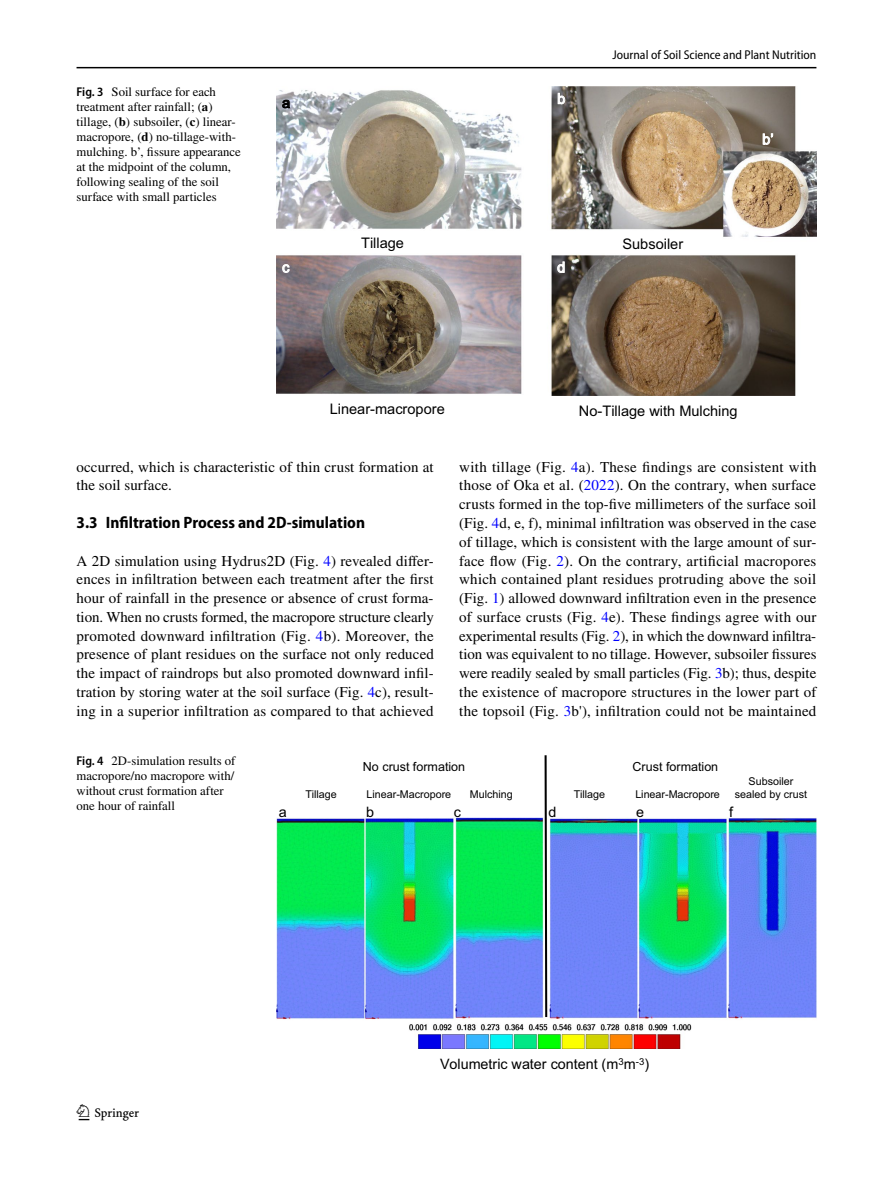
<style>
.page{position:relative;width:893px;height:1187px;background:#fff}
.page>*{position:absolute;margin:0;border:0;box-sizing:border-box;transform-origin:0 0}
.t1{font:22.5px "Springnew Regular 2";color:#000}
.t2{font:700 semi-condensed 16.5px "Myriad Pro";color:#000}
.t3{font:15px/18.8px "STIX";letter-spacing:.015em;color:#000;text-align:justify}
.t4{font:14.55px "Arial MT2";color:#000}
.t5{font:14.55px "Arial MT2";color:#fff}
.t6{font:14.4px "Arial MT3";color:#000}
.t7{font:12.75px/15px "STIX";color:#000}
.t8{font:semi-condensed 12.75px "Myriad Pro";color:#000}
.t9{font:12.6px "Arial MT3";color:#000}
.t10{font:10.8px/12.9px "Arial MT3";color:#000;text-align:center}
.s1{font-family:"Myriad Pro";font-weight:600;font-stretch:semi-condensed}
.s2{font-weight:700}
.s3{color:#00f}
</style>
<div class="page">
<hr style="left:77px;top:67px;width:739px;height:1px;background:#000">
<img style="left:276px;top:87px;width:540px;height:309px">
<img style="left:276px;top:817px;width:540px;height:231px">
<svg style="left:545px;top:755px;width:2px;height:261px"></svg>
<p class="t7" style="left:77px;top:85px;width:166px"><span class="s1">Fig. 3</span> Soil surface for each treatment after rainfall; (<span class="s2">a</span>) tillage, (<span class="s2">b</span>) subsoiler, (<span class="s2">c</span>) linear&shy;macropore, (<span class="s2">d</span>) no-tillage-with&shy;mulching. b’, fissure appearance at the midpoint of the column, following sealing of the soil surface with small particles</p>
<p class="t4" style="left:282px;top:93px;width:10px">a</p>
<p class="t5" style="left:557px;top:89px;width:10px">b</p>
<p class="t8" style="left:612px;top:48px;width:205px">Journal of Soil Science and Plant Nutrition</p>
<p class="t5" style="left:762px;top:129px;width:13px">b’</p>
<p class="t4" style="left:361px;top:233px;width:44px">Tillage</p>
<p class="t4" style="left:622px;top:234px;width:62px">Subsoiler</p>
<p class="t5" style="left:282px;top:257px;width:9px">c</p>
<p class="t5" style="left:557px;top:257px;width:10px">d</p>
<p class="t4" style="left:330px;top:399px;width:117px">Linear-macropore</p>
<p class="t4" style="left:579px;top:400px;width:160px">No-Tillage with Mulching</p>
<p class="t3" style="left:77px;top:458px;width:359px">occurred, which is characteristic of thin crust formation at the soil surface.</p>
<p class="t2" style="left:77px;top:513px;width:290px">3.3 Infiltration Process and 2D‑simulation</p>
<p class="t3" style="left:77px;top:552px;width:359px">A 2D simulation using Hydrus2D (Fig. <span class="s3">4</span>) revealed differ&shy;ences in infiltration between each treatment after the first hour of rainfall in the presence or absence of crust forma&shy;tion. When no crusts formed, the macropore structure clearly promoted downward infiltration (Fig. <span class="s3">4</span>b). Moreover, the presence of plant residues on the surface not only reduced the impact of raindrops but also promoted downward infil&shy;tration by storing water at the soil surface (Fig. <span class="s3">4</span>c), result&shy;ing in a superior infiltration as compared to that achieved</p>
<p class="t3" style="left:459px;top:458px;width:359px">with tillage (Fig. <span class="s3">4</span>a). These findings are consistent with those of Oka et al. (<span class="s3">2022</span>). On the contrary, when surface crusts formed in the top-five millimeters of the surface soil (Fig. <span class="s3">4</span>d, e, f), minimal infiltration was observed in the case of tillage, which is consistent with the large amount of sur&shy;face flow (Fig. <span class="s3">2</span>). On the contrary, artificial macropores which contained plant residues protruding above the soil (Fig. <span class="s3">1</span>) allowed downward infiltration even in the presence of surface crusts (Fig. <span class="s3">4</span>e). These findings agree with our experimental results (Fig. <span class="s3">2</span>), in which the downward infiltra&shy;tion was equivalent to no tillage. However, subsoiler fissures were readily sealed by small particles (Fig. <span class="s3">3</span>b); thus, despite the existence of macropore structures in the lower part of the topsoil (Fig. <span class="s3">3</span>b'), infiltration could not be maintained</p>
<p class="t7" style="left:77px;top:753px;width:160px"><span class="s1">Fig. 4</span> 2D-simulation results of macropore/no macropore with/ without crust formation after one hour of rainfall</p>
<p class="t9" style="left:363px;top:757px;width:104px">No crust formation</p>
<p class="t9" style="left:633px;top:757px;width:87px">Crust formation</p>
<p class="t10" style="left:306px;top:787px;width:33px">Tillage</p>
<p class="t10" style="left:366px;top:787px;width:86px">Linear-Macropore</p>
<p class="t10" style="left:470px;top:787px;width:44px">Mulching</p>
<p class="t10" style="left:574px;top:787px;width:33px">Tillage</p>
<p class="t10" style="left:635px;top:787px;width:86px">Linear-Macropore</p>
<p class="t10" style="left:735px;top:774px;width:74px">Subsoiler sealed by crust</p>
<p class="t6" style="left:279px;top:801px;width:9px">a</p>
<p class="t6" style="left:366px;top:801px;width:9px">b</p>
<p class="t6" style="left:454px;top:801px;width:9px">c</p>
<p class="t6" style="left:548px;top:801px;width:9px">d</p>
<p class="t6" style="left:636px;top:801px;width:9px">e</p>
<p class="t6" style="left:729px;top:801px;width:5px">f</p>
<h1 class="t1" style="left:79px;top:1104px;width:62px">1 3</h1>
<p class="t6" style="left:440px;top:1054px;width:211px">Volumetric water content (m<sup>3</sup>m<sup>-3</sup>)</p>
</div>
